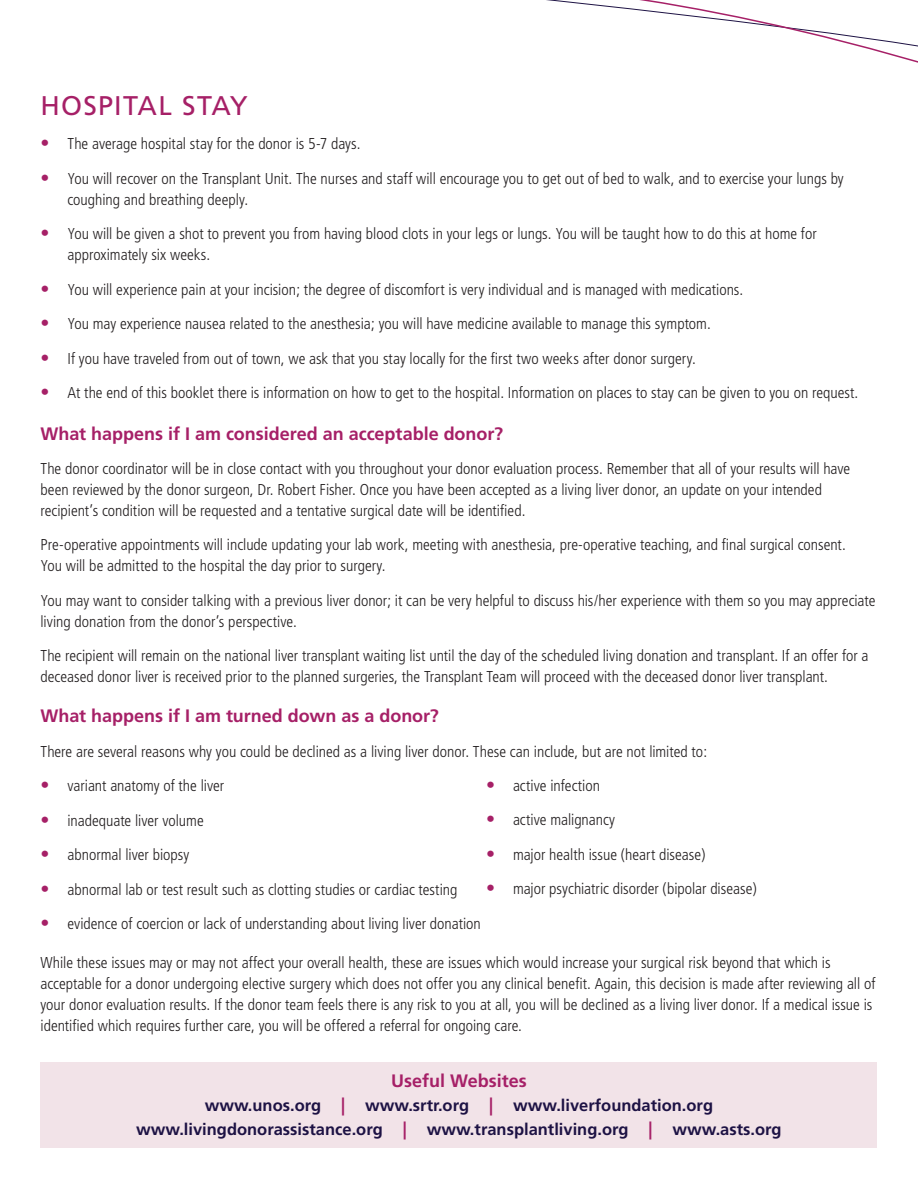
<style>
.page{position:relative;width:918px;height:1188px;background:#fff}
.page>*{position:absolute;margin:0;border:0;box-sizing:border-box;transform-origin:0 0}
.t1{font:27px "Frutiger";letter-spacing:.045em;color:#a62067}
.t2{font:700 18px "Frutiger";color:#a62067}
.t3{font:700 16.5px/24px "Frutiger";color:#1d1244;text-align:center}
.t4{font:300 condensed 15.75px/21px "Frutiger";color:#231f20}
.s1{font-weight:700;font-stretch:normal;font-size:18px;color:#a62067}
.s2{font-size:18px;color:#a62067}
</style>
<div class="page">
<svg style="left:546px;top:0;width:372px;height:63px"></svg>
<div style="left:40px;top:1062px;width:838px;height:86px;background:#f2e3e8"></div>
<h1 class="t1" style="left:40px;top:90px;width:209px">HOSPITAL STAY</h1>
<p class="t4" style="left:40px;top:134px;width:322px"><span class="s1">•</span> The average hospital stay for the donor is 5-7 days.</p>
<p class="t4" style="left:68px;top:168px;width:778px;text-indent:-27px"><span class="s1">•</span> You will recover on the Transplant Unit. The nurses and staff will encourage you to get out of bed to walk, and to exercise your lungs by coughing and breathing deeply.</p>
<p class="t4" style="left:68px;top:224px;width:751px;text-indent:-27px"><span class="s1">•</span> You will be given a shot to prevent you from having blood clots in your legs or lungs. You will be taught how to do this at home for approximately six weeks.</p>
<p class="t4" style="left:40px;top:279px;width:704px"><span class="s1">•</span> You will experience pain at your incision; the degree of discomfort is very individual and is managed with medications.</p>
<p class="t4" style="left:40px;top:314px;width:672px"><span class="s1">•</span> You may experience nausea related to the anesthesia; you will have medicine available to manage this symptom.</p>
<p class="t4" style="left:40px;top:348px;width:657px"><span class="s1">•</span> If you have traveled from out of town, we ask that you stay locally for the first two weeks after donor surgery.</p>
<p class="t4" style="left:40px;top:383px;width:819px"><span class="s1">•</span> At the end of this booklet there is information on how to get to the hospital. Information on places to stay can be given to you on request.</p>
<p class="t2" style="left:40px;top:423px;width:464px">What happens if I am considered an acceptable donor?</p>
<p class="t4" style="left:40px;top:458px;width:811px">The donor coordinator will be in close contact with you throughout your donor evaluation process. Remember that all of your results will have been reviewed by the donor surgeon, Dr. Robert Fisher. Once you have been accepted as a living liver donor, an update on your intended recipient’s condition will be requested and a tentative surgical date will be identified.</p>
<p class="t4" style="left:40px;top:535px;width:807px">Pre-operative appointments will include updating your lab work, meeting with anesthesia, pre-operative teaching, and final surgical consent.<br>You will be admitted to the hospital the day prior to surgery.</p>
<p class="t4" style="left:40px;top:590px;width:837px">You may want to consider talking with a previous liver donor; it can be very helpful to discuss his/her experience with them so you may appreciate living donation from the donor’s perspective.</p>
<p class="t4" style="left:40px;top:646px;width:830px">The recipient will remain on the national liver transplant waiting list until the day of the scheduled living donation and transplant. If an offer for a deceased donor liver is received prior to the planned surgeries, the Transplant Team will proceed with the deceased donor liver transplant.</p>
<p class="t2" style="left:40px;top:705px;width:400px">What happens if I am turned down as a donor?</p>
<p class="t4" style="left:40px;top:741px;width:668px">There are several reasons why you could be declined as a living liver donor. These can include, but are not limited to:</p>
<p class="t4" style="left:40px;top:776px;width:185px"><span class="s1">•</span> variant anatomy of the liver</p>
<p class="t4" style="left:40px;top:810px;width:165px"><span class="s1">•</span> inadequate liver volume</p>
<p class="t4" style="left:40px;top:845px;width:150px"><span class="s1">•</span> abnormal liver biopsy</p>
<p class="t4" style="left:40px;top:879px;width:418px"><span class="s1">•</span> abnormal lab or test result such as clotting studies or cardiac testing</p>
<p class="t4" style="left:40px;top:914px;width:442px"><span class="s1">•</span> evidence of coercion or lack of understanding about living liver donation</p>
<p class="t4" style="left:486px;top:775px;width:116px"><span class="s1">•</span> active infection</p>
<p class="t4" style="left:486px;top:809px;width:131px"><span class="s1">•</span> active malignancy</p>
<p class="t4" style="left:486px;top:844px;width:221px"><span class="s1">•</span> major health issue (heart disease)</p>
<p class="t4" style="left:486px;top:878px;width:272px"><span class="s1">•</span> major psychiatric disorder (bipolar disease)</p>
<p class="t4" style="left:40px;top:953px;width:836px">While these issues may or may not affect your overall health, these are issues which would increase your surgical risk beyond that which is acceptable for a donor undergoing elective surgery which does not offer you any clinical benefit. Again, this decision is made after reviewing all of your donor evaluation results. If the donor team feels there is any risk to you at all, you will be declined as a living liver donor. If a medical issue is identified which requires further care, you will be offered a referral for ongoing care.</p>
<p class="t2" style="left:391px;top:1070px;width:137px">Useful Websites</p>
<p class="t3" style="left:136px;top:1094px;width:647px">www.unos.org <span class="s2">|</span> www.srtr.org <span class="s2">|</span> www.liverfoundation.org www.livingdonorassistance.org <span class="s2">|</span> www.transplantliving.org <span class="s2">|</span> www.asts.org</p>
</div>
